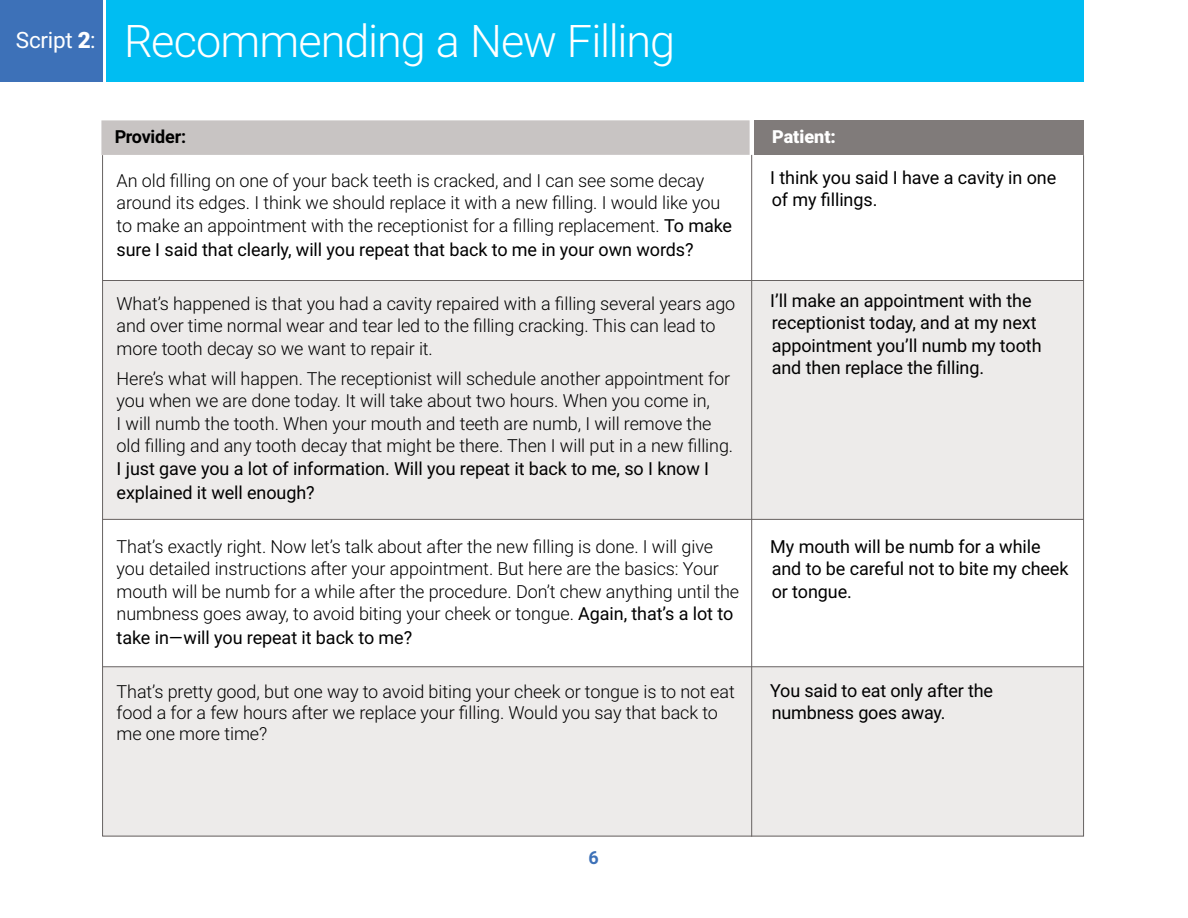
<style>
.page{position:relative;width:1188px;height:918px;background:#fff}
.page>*{position:absolute;margin:0;border:0;box-sizing:border-box;transform-origin:0 0}
.t1{font:300 45px "Roboto";letter-spacing:-.02em;color:#fff}
.t2{font:300 18px/22.5px "Roboto";letter-spacing:-.005em;color:#000}
.t3{font:18px/22.5px "Roboto";letter-spacing:-.005em;color:#000}
.t4{font:700 18px "Roboto";letter-spacing:-.01em;color:#000}
.t5{font:900 18px "Roboto";color:#fff}
.t6{font:700 18px "Roboto";color:#3d71b8}
.s1{font-weight:400}
</style>
<div class="page">
<div style="left:103px;top:667px;width:981px;height:170px;background:#edebea"></div>
<div style="left:103px;top:281px;width:981px;height:239px;background:#edebea"></div>
<hr style="left:751px;top:155px;width:1px;height:682px;background:#676261">
<hr style="left:103px;top:666px;width:981px;height:1px;background:#676261">
<hr style="left:103px;top:519px;width:981px;height:1px;background:#676261">
<hr style="left:103px;top:280px;width:981px;height:1px;background:#676261">
<div style="left:0;top:0;width:103px;height:81px;background:#3d71b8"></div>
<div style="left:106px;top:0;width:978px;height:81px;background:#00bdf2"></div>
<div style="left:101px;top:120px;width:649px;height:35px;background:#c8c4c3"></div>
<div style="left:754px;top:120px;width:330px;height:35px;background:#807b7a"></div>
<h1 class="t1" style="left:16px;top:9px;width:661px"><sup>Script</sup> <sup>2</sup><sup>:</sup> Recommending a New Filling</h1>
<p class="t4" style="left:114px;top:124px;width:73px">Provider:</p>
<p class="t5" style="left:772px;top:124px;width:65px">Patient:</p>
<p class="t2" style="left:117px;top:168px;width:617px;line-height:23px">An old filling on one of your back teeth is cracked, and I can see some decay around its edges. I think we should replace it with a new filling. I would like you to make an appointment with the receptionist for a filling replacement. <span class="s1">To make sure I said that clearly, will you repeat that back to me in your own words?</span></p>
<p class="t2" style="left:117px;top:291px;width:620px">What’s happened is that you had a cavity repaired with a filling several years ago and over time normal wear and tear led to the filling cracking. This can lead to more tooth decay so we want to repair it.</p>
<p class="t2" style="left:117px;top:366px;width:618px">Here’s what will happen. The receptionist will schedule another appointment for you when we are done today. It will take about two hours. When you come in,<br>I will numb the tooth. When your mouth and teeth are numb, I will remove the old filling and any tooth decay that might be there. Then I will put in a new filling.</p>
<p class="t3" style="left:117px;top:456px;width:594px;line-height:24px">I just gave you a lot of information. Will you repeat it back to me, so I know I explained it well enough?</p>
<p class="t2" style="left:117px;top:534px;width:624px">That’s exactly right. Now let’s talk about after the new filling is done. I will give you detailed instructions after your appointment. But here are the basics: Your mouth will be numb for a while after the procedure. Don’t chew anything until the numbness goes away, to avoid biting your cheek or tongue. <span class="s1">Again, that’s a lot to take in—will you repeat it back to me?</span></p>
<p class="t2" style="left:117px;top:681px;width:620px;line-height:21px">That’s pretty good, but one way to avoid biting your cheek or tongue is to not eat food a for a few hours after we replace your filling. Would you say that back to me one more time?</p>
<p class="t3" style="left:770px;top:165px;width:288px">I think you said I have a cavity in one of my fillings.</p>
<p class="t3" style="left:770px;top:288px;width:273px">I’ll make an appointment with the receptionist today, and at my next appointment you’ll numb my tooth and then replace the filling.</p>
<p class="t3" style="left:770px;top:534px;width:300px">My mouth will be numb for a while and to be careful not to bite my cheek or tongue.</p>
<p class="t3" style="left:770px;top:678px;width:224px">You said to eat only after the numbness goes away.</p>
<p class="t6" style="left:588px;top:845px;width:12px">6</p>
</div>
